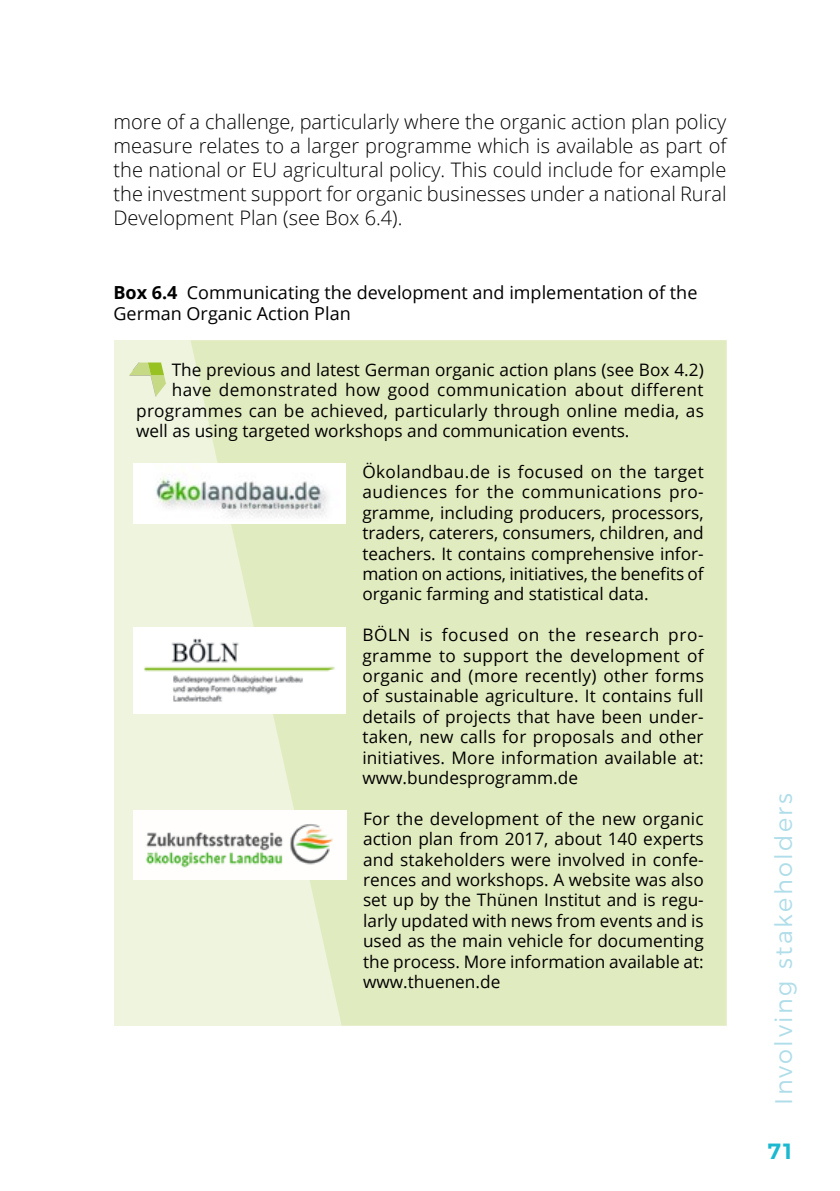
<style>
.page{position:relative;width:840px;height:1191px;background:#fff}
.page>*{position:absolute;margin:0;border:0;box-sizing:border-box;transform-origin:0 0}
.t1{font:300 24px "Montserrat";letter-spacing:.1em;color:#afdde9}
.t2{font:600 22px "Montserrat";color:#1cb8d0}
.t3{font:300 20px/24px "Open Sans";color:#000;text-align:justify}
.t4{font:18px/20.8px "Open Sans";color:#000}
.t5{font:17.2px/20.4px "Open Sans";color:#000;text-align:justify}
.t6{font:17.2px "Open Sans";letter-spacing:.025em;color:#000}
.s1{font-weight:700}
</style>
<div class="page">
<div style="left:114px;top:340px;width:612px;height:685px;background:#eef4dd"></div>
<svg style="left:190px;top:340px;width:536px;height:685px;background:#e2ebc3"></svg>
<img style="left:133px;top:463px;width:212px;height:61px">
<img style="left:133px;top:628px;width:212px;height:85px">
<img style="left:133px;top:810px;width:213px;height:70px">
<svg style="left:129px;top:362px;width:37px;height:34px"></svg>
<p class="t3" style="left:113px;top:109px;width:614px">more of a challenge, particularly where the organic action plan policy measure relates to a larger programme which is available as part of the national or EU agricultural policy. This could include for example the investment support for organic businesses under a national Rural Development Plan (see Box 6.4).</p>
<p class="t4" style="left:113px;top:282px;width:585px"><span class="s1">Box 6.4</span> Communicating the development and implementation of the<br>German Organic Action Plan</p>
<p class="t5" style="left:172px;top:359px;width:533px">The previous and latest German organic action plans (see Box 4.2)</p>
<p class="t6" style="left:172px;top:378px;width:533px">have demonstrated how good communication about different</p>
<p class="t5" style="left:136px;top:400px;width:569px">programmes can be achieved, particularly through online media, as</p>
<p class="t5" style="left:136px;top:420px;width:494px">well as using targeted workshops and communication events.</p>
<p class="t5" style="left:362px;top:461px;width:343px">Ökolandbau.de is focused on the target audiences for the communications pro&shy;gramme, including producers, processors, traders, caterers, consumers, children, and teachers. It contains comprehensive infor&shy;mation on actions, initiatives, the benefits of organic farming and statistical data.</p>
<p class="t5" style="left:362px;top:624px;width:343px">BÖLN is focused on the research pro&shy;gramme to support the development of organic and (more recently) other forms of sustainable agriculture. It contains full details of projects that have been under&shy;taken, new calls for proposals and other initiatives. More information available at: www.bundesprogramm.de</p>
<p class="t5" style="left:363px;top:808px;width:342px">For the development of the new organic action plan from 2017, about 140 experts and stakeholders were involved in confe&shy;rences and workshops. A website was also set up by the Thünen Institut and is regu&shy;larly updated with news from events and is used as the main vehicle for documenting the process. More information available at: www.thuenen.de</p>
<h1 class="t1" style="left:764px;top:1104px;width:313px;rotate:-90deg">Involving stakeholders</h1>
<p class="t2" style="left:767px;top:1132px;width:29px">71</p>
</div>
